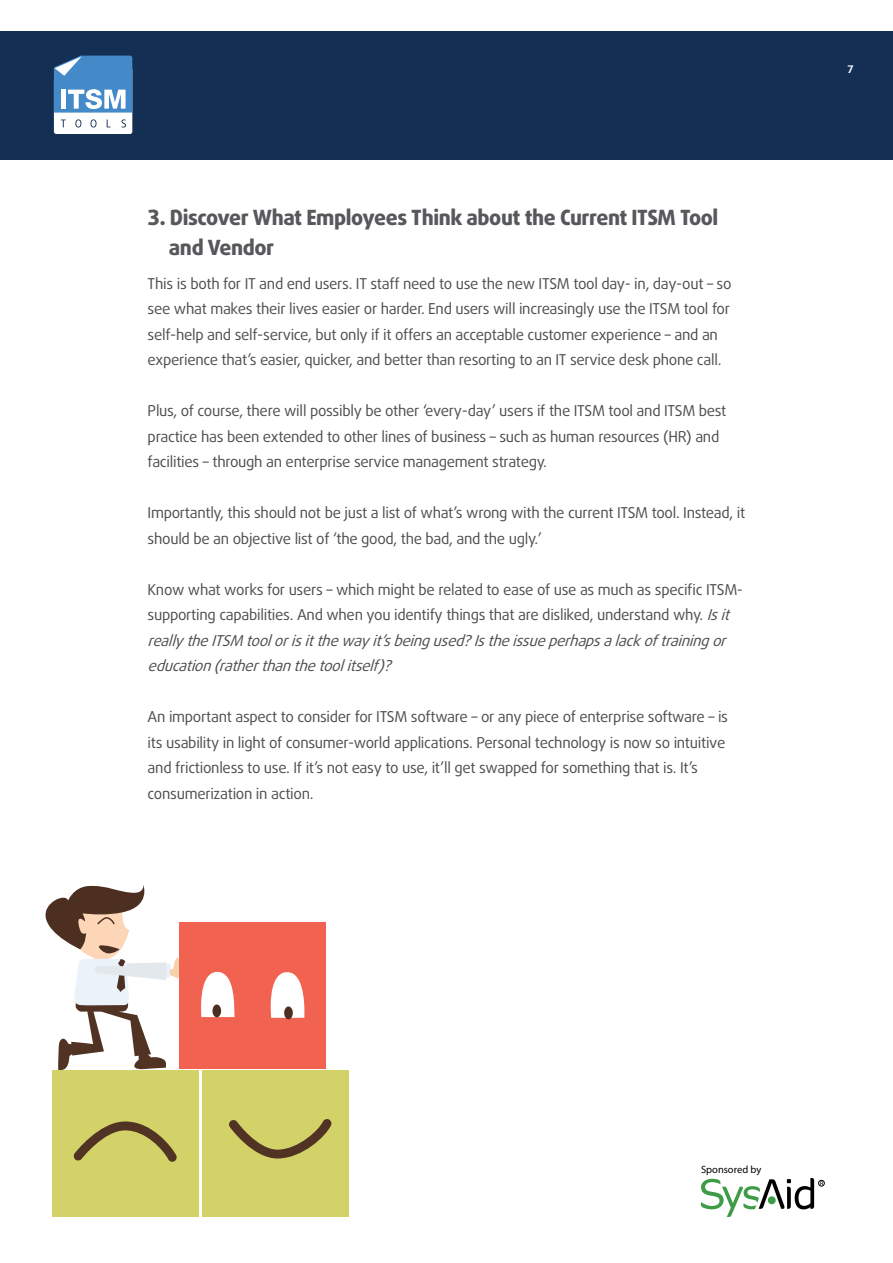
<style>
.page{position:relative;width:893px;height:1263px;background:#fff}
.page>*{position:absolute;margin:0;border:0;box-sizing:border-box;transform-origin:0 0}
.t1{font:800 21px/30px "Daxline Pro";letter-spacing:-.02em;color:#57585b}
.t2{font:15px/25.5px "Daxline Pro";letter-spacing:-.02em;color:#4c4d4f}
.t3{font:10.5px "Myriad Hebrew";color:#000}
.t4{font:700 10.5px "Daxline Pro";color:#fff}
.s1{font-style:italic}
</style>
<div class="page">
<div style="left:0;top:31px;width:893px;height:129px;background:#133054"></div>
<svg style="left:54px;top:56px;width:78px;height:78px"></svg>
<svg style="left:701px;top:1178px;width:123px;height:39px"></svg>
<svg style="left:45px;top:885px;width:134px;height:186px"></svg>
<div style="left:179px;top:922px;width:146px;height:147px;background:#f16350"></div>
<div style="left:52px;top:1071px;width:146px;height:146px;background:#d2d268"></div>
<div style="left:203px;top:1071px;width:146px;height:146px;background:#d2d268"></div>
<svg style="left:201px;top:971px;width:34px;height:46px"></svg>
<svg style="left:270px;top:972px;width:35px;height:46px"></svg>
<div style="left:212px;top:1004px;width:9px;height:13px;background:#4d2f22;border-radius:50%"></div>
<div style="left:284px;top:1006px;width:9px;height:13px;background:#4d2f22;border-radius:50%"></div>
<svg style="left:73px;top:1121px;width:104px;height:41px"></svg>
<svg style="left:229px;top:1119px;width:103px;height:39px"></svg>
<h1 class="t1" style="left:169px;top:202px;width:551px;text-indent:-21px">3. Discover What Employees Think about the Current ITSM Tool and Vendor</h1>
<p class="t2" style="left:148px;top:271px;width:585px">This is both for IT and end users. IT staff need to use the new ITSM tool day- in, day-out – so see what makes their lives easier or harder. End users will increasingly use the ITSM tool for self-help and self-service, but only if it offers an acceptable customer experience – and an experience that’s easier, quicker, and better than resorting to an IT service desk phone call.</p>
<p class="t2" style="left:148px;top:398px;width:580px">Plus, of course, there will possibly be other ‘every-day’ users if the ITSM tool and ITSM best practice has been extended to other lines of business – such as human resources (HR) and facilities – through an enterprise service management strategy.</p>
<p class="t2" style="left:148px;top:500px;width:599px">Importantly, this should not be just a list of what’s wrong with the current ITSM tool. Instead, it should be an objective list of ‘the good, the bad, and the ugly.’</p>
<p class="t2" style="left:148px;top:577px;width:597px">Know what works for users – which might be related to ease of use as much as specific ITSM&shy;supporting capabilities. And when you identify things that are disliked, understand why. <span class="s1">Isit reallytheITSM toolorisitthewayit’sbeingused?Istheissueperhapsalackoftrainingor education(ratherthanthetoolitself)?</span></p>
<p class="t2" style="left:148px;top:704px;width:582px">An important aspect to consider for ITSM software – or any piece of enterprise software – is its usability in light of consumer-world applications. Personal technology is now so intuitive and frictionless to use. If it’s not easy to use, it’ll get swapped for something that is. It’s consumerization in action.</p>
<p class="t4" style="left:847px;top:62px;width:8px">7</p>
<p class="t3" style="left:701px;top:1164px;width:62px">Sponsored by</p>
</div>
